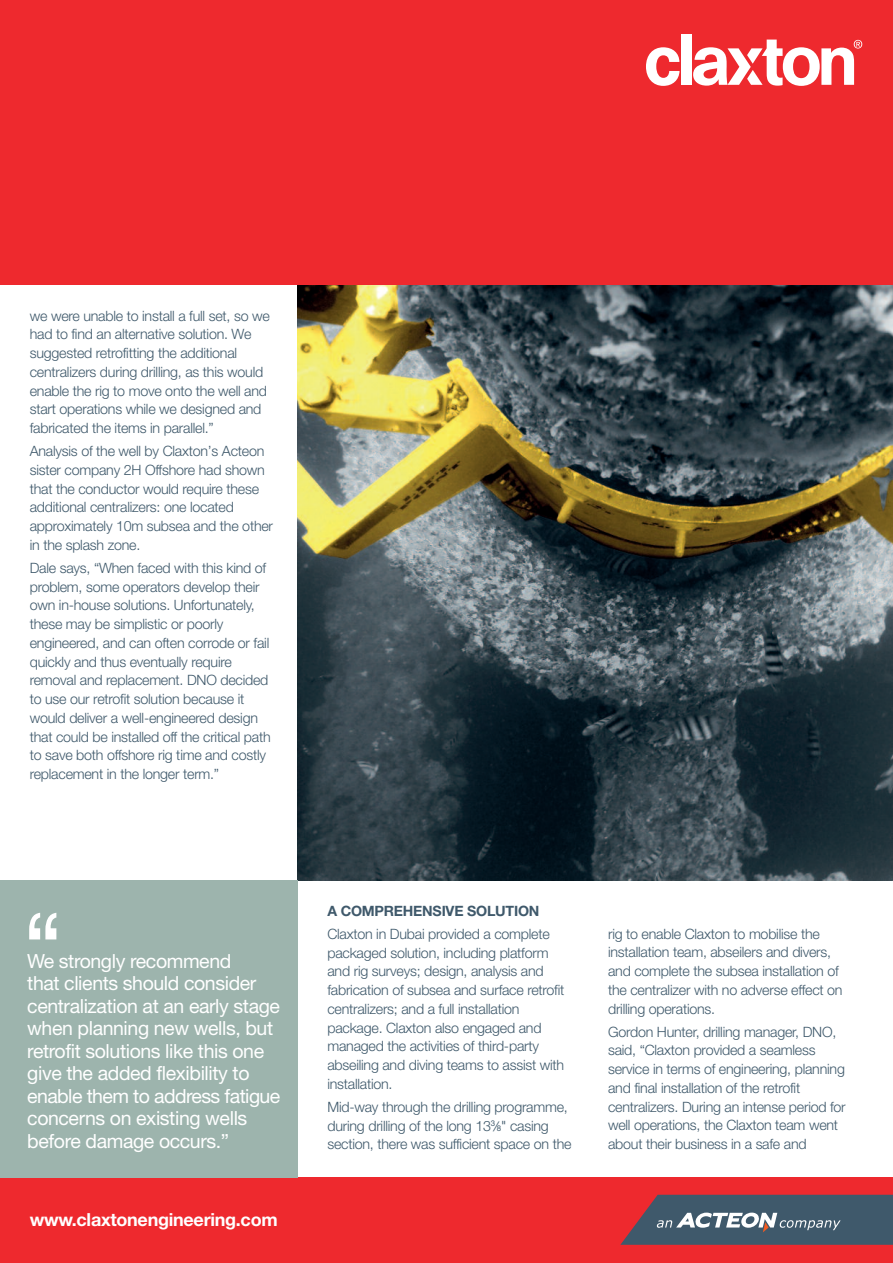
<style>
.page{position:relative;width:893px;height:1263px;background:#fff}
.page>*{position:absolute;margin:0;border:0;box-sizing:border-box;transform-origin:0 0}
.t1{font:105px "Helvetica";color:#fff}
.t2{font:19.5px/22.5px "Helvetica Neue";letter-spacing:-.02em;color:#fff}
.t3{font:700 18px "Helvetica Neue";letter-spacing:-.015em;color:#fff}
.t4{font:300 14.25px/18.8px "Helvetica Neue";letter-spacing:-.015em;color:#3f596b}
.t5{font:700 14.25px "Helvetica Neue";letter-spacing:-.015em;color:#3f596b}
.s1{font-weight:400;font-size:13.2px}
.s2{font-weight:400;font-size:7.95px}
</style>
<div class="page">
<img style="left:298px;top:285px;width:595px;height:595px">
<div style="left:0;top:0;width:893px;height:285px;background:#ee292e"></div>
<svg style="left:646px;top:47px;width:33px;height:39px"></svg>
<div style="left:681px;top:35px;width:10px;height:50px;background:#fff"></div>
<svg style="left:693px;top:40px;width:169px;height:46px"></svg>
<div style="left:0;top:1178px;width:893px;height:85px;background:#ee292e"></div>
<svg style="left:620px;top:1195px;width:273px;height:50px;background:#5a6170"></svg>
<div style="left:0;top:880px;width:298px;height:298px;background:#9db4ad"></div>
<p class="t4" style="left:30px;top:307px;width:242px">we were unable to install a full set, so we had to find an alternative solution. We suggested retrofitting the additional centralizers during drilling, as this would enable the rig to move onto the well and start operations while we designed and fabricated the items in parallel.”</p>
<p class="t4" style="left:30px;top:443px;width:245px">Analysis of the well by Claxton’s Acteon sister company 2H Offshore had shown that the conductor would require these additional centralizers: one located approximately 10m subsea and the other in the splash zone.</p>
<p class="t4" style="left:30px;top:560px;width:242px">Dale says, “When faced with this kind of problem, some operators develop their own in-house solutions. Unfortunately, these may be simplistic or poorly engineered, and can often corrode or fail quickly and thus eventually require removal and replacement. DNO decided to use our retrofit solution because it would deliver a well-engineered design that could be installed off the critical path to save both offshore rig time and costly replacement in the longer term.”</p>
<h1 class="t1" style="left:22px;top:908px;width:41px">‘‘</h1>
<p class="t2" style="left:27px;top:951px;width:255px">We strongly recommend<br>that clients should consider centralization at an early stage when planning new wells, but retrofit solutions like this one give the added flexibility to enable them to address fatigue concerns on existing wells before damage occurs.”</p>
<p class="t3" style="left:30px;top:1213px;width:249px">www.claxtonengineering.com</p>
<p class="t5" style="left:327px;top:906px;width:214px">A COMPREHENSIVE SOLUTION</p>
<p class="t4" style="left:327px;top:926px;width:238px">Claxton in Dubai provided a complete packaged solution, including platform and rig surveys; design, analysis and fabrication of subsea and surface retrofit centralizers; and a full installation package. Claxton also engaged and managed the activities of third-party abseiling and diving teams to assist with installation.</p>
<p class="t4" style="left:327px;top:1099px;width:246px">Mid-way through the drilling programme, during drilling of the long 13<sup>3</sup><span class="s1">⁄</span><span class="s2">8</span>" casing section, there was sufficient space on the</p>
<p class="t4" style="left:608px;top:925px;width:236px">rig to enable Claxton to mobilise the installation team, abseilers and divers, and complete the subsea installation of the centralizer with no adverse effect on drilling operations.</p>
<p class="t4" style="left:608px;top:1023px;width:239px">Gordon Hunter, drilling manager, DNO, said, “Claxton provided a seamless service in terms of engineering, planning and final installation of the retrofit centralizers. During an intense period for well operations, the Claxton team went about their business in a safe and</p>
</div>
